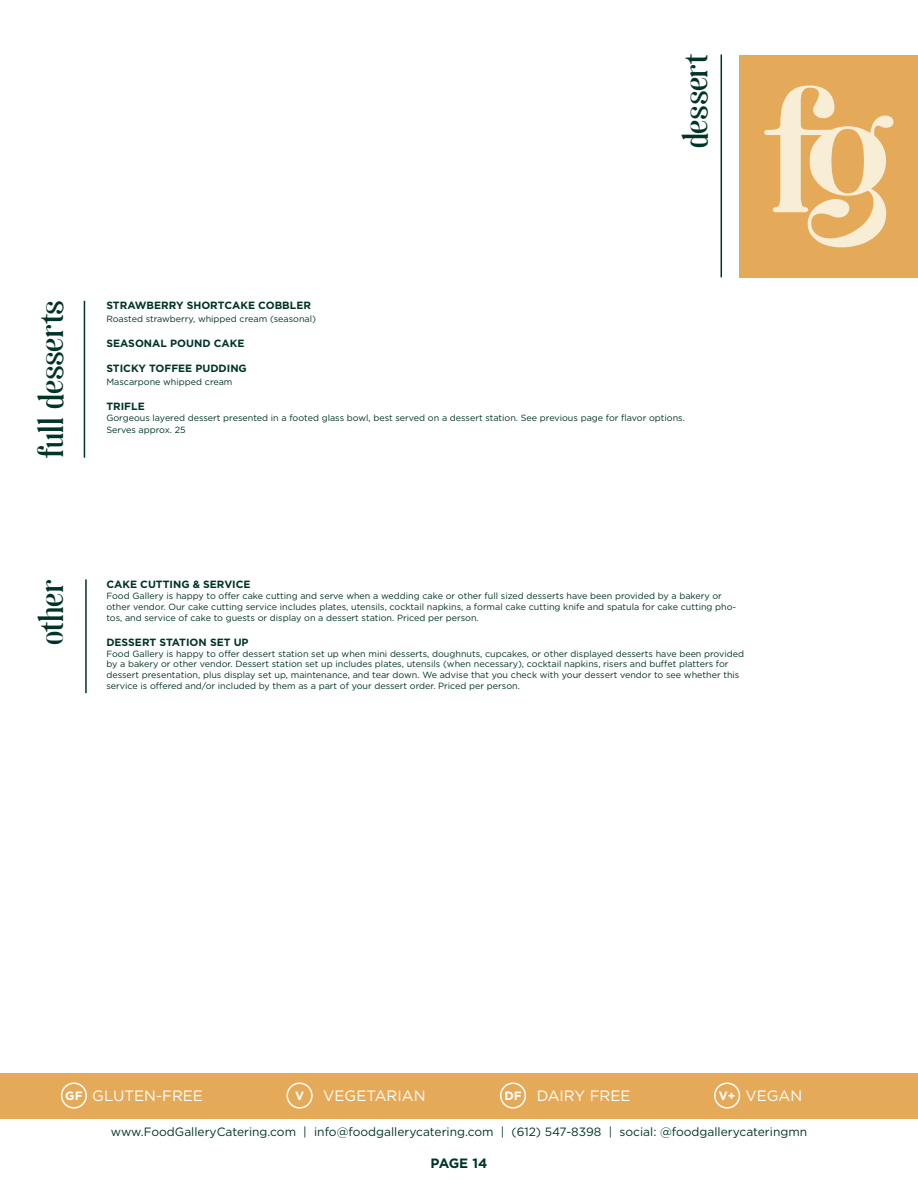
<style>
.page{position:relative;width:918px;height:1188px;background:#fff}
.page>*{position:absolute;margin:0;border:0;box-sizing:border-box;transform-origin:0 0}
.t1{font:36px "Soria Soria";letter-spacing:-.01em;color:#003428}
.t2{font:15px "Gotham";color:#fff}
.t3{font:700 13.5px "Gotham";letter-spacing:-.02em;color:#003428}
.t4{font:12px "Gotham";color:#003428}
.t5{font:700 12px "Gotham";color:#fff}
.t6{font:700 10.5px "Gotham";color:#003428}
.t7{font:9px/10.8px "Gotham";color:#003428}
</style>
<div class="page">
<div style="left:0;top:1073px;width:918px;height:45px;background:#e4aa59"></div>
<hr style="left:84px;top:301px;width:1px;height:157px;background:#003428">
<hr style="left:721px;top:55px;width:1px;height:222px;background:#003428">
<hr style="left:85px;top:579px;width:2px;height:114px;background:#003428">
<div style="left:287px;top:1082px;width:26px;height:27px;border:2px solid #fff;border-radius:50%"></div>
<div style="left:61px;top:1082px;width:26px;height:27px;border:2px solid #fff;border-radius:50%"></div>
<div style="left:714px;top:1082px;width:26px;height:27px;border:2px solid #fff;border-radius:50%"></div>
<div style="left:500px;top:1082px;width:26px;height:27px;border:2px solid #fff;border-radius:50%"></div>
<div style="left:740px;top:55px;width:178px;height:223px;background:#e4aa59"></div>
<svg style="left:764px;top:86px;width:130px;height:162px"></svg>
<p class="t1" style="left:675px;top:148px;width:96px;rotate:-90deg">dessert</p>
<p class="t1" style="left:31px;top:457px;width:158px;rotate:-90deg">full desserts</p>
<p class="t6" style="left:106px;top:299px;width:206px">STRAWBERRY SHORTCAKE COBBLER</p>
<p class="t7" style="left:106px;top:313px;width:211px">Roasted strawberry, whipped cream (seasonal)</p>
<p class="t6" style="left:106px;top:336px;width:140px">SEASONAL POUND CAKE</p>
<p class="t6" style="left:106px;top:362px;width:142px">STICKY TOFFEE PUDDING</p>
<p class="t7" style="left:106px;top:376px;width:128px">Mascarpone whipped cream</p>
<p class="t6" style="left:106px;top:399px;width:40px">TRIFLE</p>
<p class="t7" style="left:106px;top:412px;width:580px">Gorgeous layered dessert presented in a footed glass bowl, best served on a dessert station. See previous page for flavor options.</p>
<p class="t7" style="left:106px;top:425px;width:81px">Serves approx. 25</p>
<p class="t1" style="left:31px;top:645px;width:67px;rotate:-90deg">other</p>
<p class="t6" style="left:106px;top:578px;width:146px">CAKE CUTTING &amp; SERVICE</p>
<p class="t7" style="left:106px;top:590px;width:631px">Food Gallery is happy to offer cake cutting and serve when a wedding cake or other full sized desserts have been provided by a bakery or other vendor. Our cake cutting service includes plates, utensils, cocktail napkins, a formal cake cutting knife and spatula for cake cutting pho&shy;tos, and service of cake to guests or display on a dessert station. Priced per person.</p>
<p class="t6" style="left:106px;top:635px;width:144px">DESSERT STATION SET UP</p>
<p class="t7" style="left:106px;top:648px;width:639px">Food Gallery is happy to offer dessert station set up when mini desserts, doughnuts, cupcakes, or other displayed desserts have been provided by a bakery or other vendor. Dessert station set up includes plates, utensils (when necessary), cocktail napkins, risers and buffet platters for dessert presentation, plus display set up, maintenance, and tear down. We advise that you check with your dessert vendor to see whether this service is offered and/or included by them as a part of your dessert order. Priced per person.</p>
<p class="t5" style="left:65px;top:1088px;width:19px">GF</p>
<p class="t2" style="left:92px;top:1086px;width:112px">GLUTEN-FREE</p>
<p class="t5" style="left:295px;top:1088px;width:10px">V</p>
<p class="t2" style="left:323px;top:1086px;width:104px">VEGETARIAN</p>
<p class="t5" style="left:504px;top:1088px;width:19px">DF</p>
<p class="t2" style="left:537px;top:1086px;width:95px">DAIRY FREE</p>
<p class="t5" style="left:719px;top:1088px;width:18px">V+</p>
<p class="t2" style="left:746px;top:1086px;width:58px">VEGAN</p>
<p class="t4" style="left:111px;top:1124px;width:698px">www.FoodGalleryCatering.com | info@foodgallerycatering.com | (612) 547-8398 | social: @foodgallerycateringmn</p>
<p class="t3" style="left:431px;top:1154px;width:58px">PAGE 14</p>
</div>
